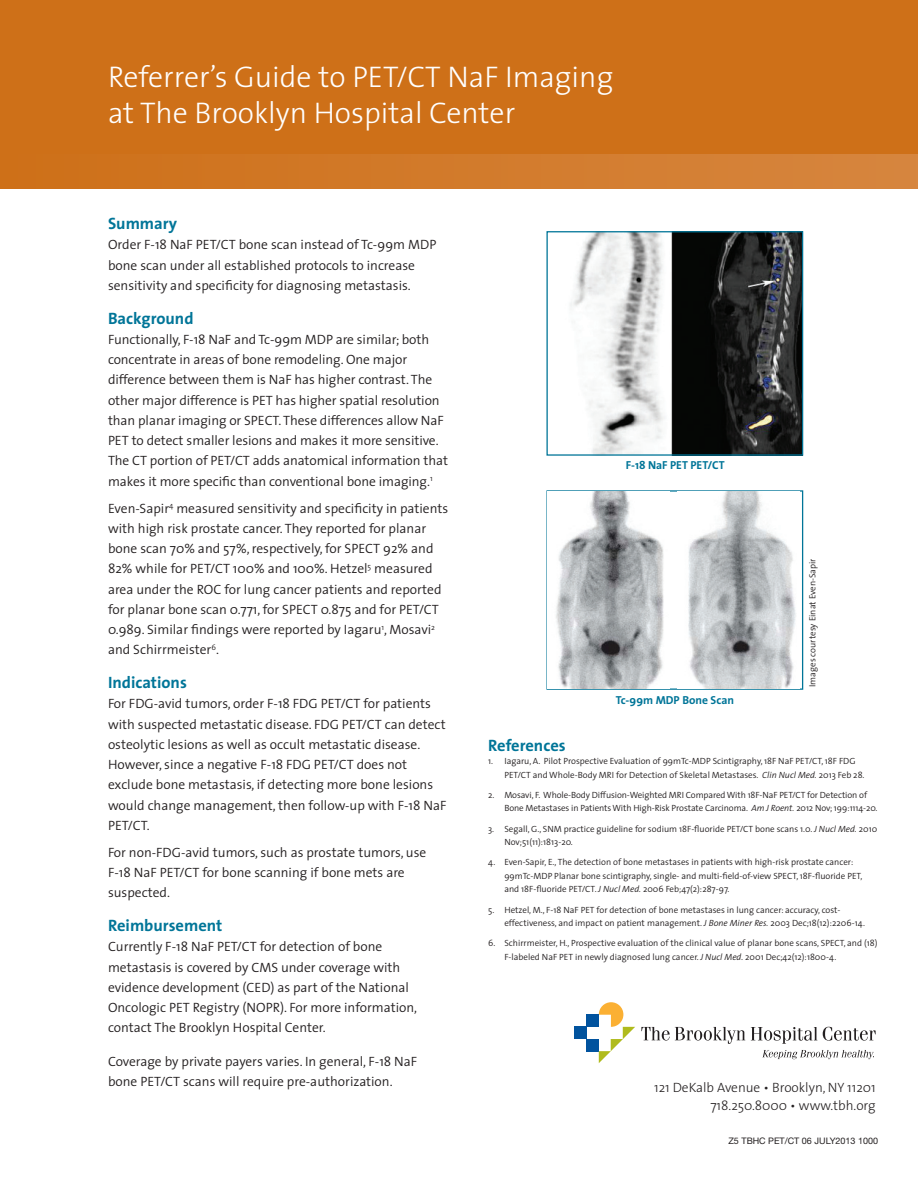
<style>
.page{position:relative;width:918px;height:1188px;background:#fff}
.page>*{position:absolute;margin:0;border:0;box-sizing:border-box;transform-origin:0 0}
.t1{font:300 30px "The Sans";color:#fff}
.t2{font:700 16.5px "The Sans";color:#007598}
.t3{font:300 13.5px/20.2px "The Sans";color:#231f20}
.t4{font:300 13.5px "The Sans";color:#231f20}
.t5{font:700 11.55px "The Sans";color:#007598}
.t6{font:300 9px/13.5px "The Sans";color:#231f20}
.t7{font:9px "Helvetica Neue LT Std";color:#231f20}
.s1{font-style:italic}
</style>
<div class="page">
<div style="left:0;top:0;width:918px;height:189px;background:#ce7018"></div>
<div style="left:1px;top:154px;width:917px;height:35px;background:linear-gradient(to right,#ce7018,#d6853e)"></div>
<img style="left:570px;top:233px;width:231px;height:221px">
<div style="left:546px;top:231px;width:257px;height:225px;border:1px solid #007598"></div>
<div style="left:546px;top:490px;width:257px;height:200px;border:1px solid #007598"></div>
<img style="left:547px;top:492px;width:123px;height:197px">
<img style="left:677px;top:492px;width:123px;height:197px">
<div style="left:575px;top:1027px;width:12px;height:12px;background:#01539e"></div>
<svg style="left:587px;top:1002px;width:48px;height:61px"></svg>
<svg style="left:751px;top:1027px;width:66px;height:17px"></svg>
<svg style="left:823px;top:1027px;width:53px;height:14px"></svg>
<svg style="left:641px;top:1027px;width:104px;height:17px"></svg>
<svg style="left:762px;top:1050px;width:112px;height:9px"></svg>
<p class="t1" style="left:108px;top:52px;width:507px">Referrer’s Guide to PET/CT NaF Imaging</p>
<p class="t1" style="left:108px;top:88px;width:409px">at The Brooklyn Hospital Center</p>
<p class="t2" style="left:108px;top:210px;width:71px">Summary</p>
<p class="t3" style="left:108px;top:234px;width:330px">Order F-18 NaF PET/CT bone scan instead of Tc-99m MDP bone scan under all established protocols to increase sensitivity and specificity for diagnosing metastasis.</p>
<p class="t2" style="left:108px;top:304px;width:87px">Background</p>
<p class="t3" style="left:108px;top:329px;width:342px">Functionally, F-18 NaF and Tc-99m MDP are similar; both concentrate in areas of bone remodeling. One major difference between them is NaF has higher contrast. The other major difference is PET has higher spatial resolution than planar imaging or SPECT. These differences allow NaF PET to detect smaller lesions and makes it more sensitive.<br>The CT portion of PET/CT adds anatomical information that makes it more specific than conventional bone imaging.<sup>1</sup></p>
<p class="t3" style="left:108px;top:497px;width:342px">Even-Sapir<sup>4</sup> measured sensitivity and specificity in patients with high risk prostate cancer. They reported for planar bone scan 70% and 57%, respectively, for SPECT 92% and 82% while for PET/CT 100% and 100%. Hetzel<sup>5</sup> measured area under the ROC for lung cancer patients and reported for planar bone scan 0.771, for SPECT 0.875 and for PET/CT 0.989. Similar findings were reported by Iagaru<sup>1</sup>, Mosavi<sup>2 </sup>and Schirrmeister<sup>6</sup>.</p>
<p class="t2" style="left:108px;top:669px;width:80px">Indications</p>
<p class="t3" style="left:108px;top:693px;width:340px">For FDG-avid tumors, order F-18 FDG PET/CT for patients with suspected metastatic disease. FDG PET/CT can detect osteolytic lesions as well as occult metastatic disease.<br>However, since a negative F-18 FDG PET/CT does not exclude bone metastasis, if detecting more bone lesions would change management, then follow-up with F-18 NaF PET/CT.</p>
<p class="t3" style="left:108px;top:842px;width:320px">For non-FDG-avid tumors, such as prostate tumors, use<br>F-18 NaF PET/CT for bone scanning if bone mets are suspected.</p>
<p class="t2" style="left:108px;top:912px;width:116px">Reimbursement</p>
<p class="t3" style="left:108px;top:936px;width:311px">Currently F-18 NaF PET/CT for detection of bone metastasis is covered by CMS under coverage with evidence development (CED) as part of the National Oncologic PET Registry (NOPR). For more information, contact The Brooklyn Hospital Center.</p>
<p class="t3" style="left:108px;top:1051px;width:311px">Coverage by private payers varies. In general, F-18 NaF bone PET/CT scans will require pre-authorization.</p>
<p class="t5" style="left:626px;top:456px;width:100px">F-18 NaF PET PET/CT</p>
<p class="t5" style="left:616px;top:690px;width:120px">Tc-99m MDP Bone Scan</p>
<p class="t6" style="left:805px;top:687px;width:130px;rotate:-90deg">Images courtesy Einat Even-Sapir</p>
<p class="t2" style="left:488px;top:731px;width:79px">References</p>
<p class="t6" style="left:488px;top:754px;width:369px">1. Iagaru, A. Pilot Prospective Evaluation of 99mTc-MDP Scintigraphy, 18F NaF PET/CT, 18F FDG</p>
<p class="t6" style="left:504px;top:768px;width:362px">PET/CT and Whole-Body MRI for Detection of Skeletal Metastases. <span class="s1">Clin Nucl Med.</span> 2013 Feb 28.</p>
<p class="t6" style="left:504px;top:788px;width:375px;text-indent:-16px">2. Mosavi, F. Whole-Body Diffusion-Weighted MRI Compared With 18F-NaF PET/CT for Detection of<br>Bone Metastases in Patients With High-Risk Prostate Carcinoma. <span class="s1">Am J Roent.</span> 2012 Nov; 199:1114-20.</p>
<p class="t6" style="left:504px;top:822px;width:374px;text-indent:-16px">3. Segall, G., SNM practice guideline for sodium 18F-fluoride PET/CT bone scans 1.0. <span class="s1">J Nucl Med.</span> 2010<br>Nov;51(11):1813-20.</p>
<p class="t6" style="left:504px;top:855px;width:360px;text-indent:-16px">4. Even-Sapir, E., The detection of bone metastases in patients with high-risk prostate cancer:<br>99mTc-MDP Planar bone scintigraphy, single- and multi-field-of-view SPECT, 18F-fluoride PET, and 18F-fluoride PET/CT. <span class="s1">J Nucl Med.</span> 2006 Feb;47(2):287-97.</p>
<p class="t6" style="left:504px;top:903px;width:362px;text-indent:-16px">5. Hetzel, M., F-18 NaF PET for detection of bone metastases in lung cancer: accuracy, cost&shy;effectiveness, and impact on patient management. <span class="s1">J Bone Miner Res.</span> 2003 Dec;18(12):2206-14.</p>
<p class="t6" style="left:504px;top:936px;width:375px;text-indent:-16px">6. Schirrmeister, H., Prospective evaluation of the clinical value of planar bone scans, SPECT, and (18)<br>F-labeled NaF PET in newly diagnosed lung cancer. <span class="s1">J Nucl Med.</span> 2001 Dec;42(12):1800-4.</p>
<p class="t4" style="left:654px;top:1076px;width:223px">121 DeKalb Avenue • Brooklyn, NY 11201</p>
<p class="t4" style="left:710px;top:1094px;width:167px">718.250.8000 • www.tbh.org</p>
<p class="t7" style="left:728px;top:1135px;width:151px">Z5 TBHC PET/CT 06 JULY2013 1000</p>
</div>
